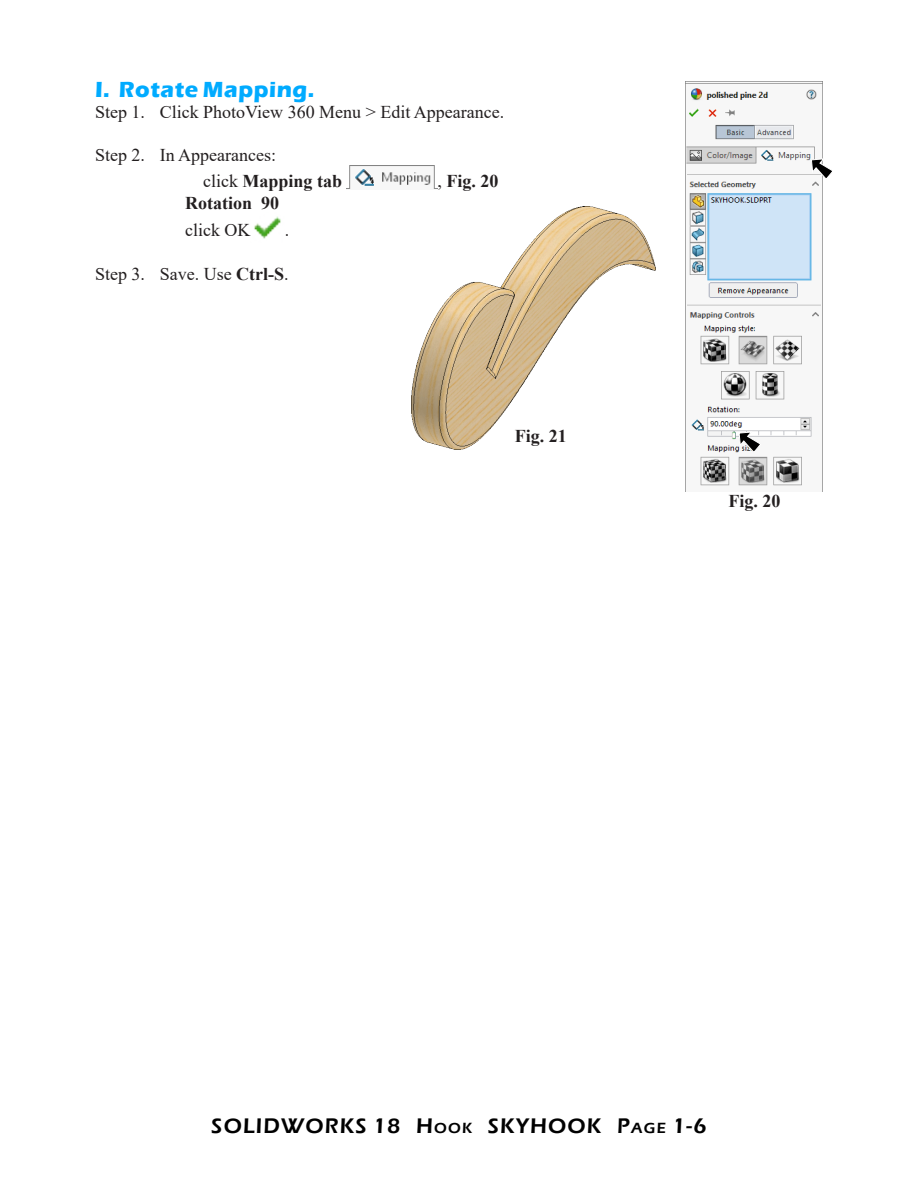
<style>
.page{position:relative;width:918px;height:1188px;background:#fff}
.page>*{position:absolute;margin:0;border:0;box-sizing:border-box;transform-origin:0 0}
.Subhead_1{font:700 22.5px "Eras ITC";letter-spacing:.025em;color:#00abff}
.t1{font:600 21.75px "Eras ITC";letter-spacing:.055em;color:#000}
.Body_text{font:18px/25.8px "Times New Roman";color:#231f20}
.Body_text-2{font:700 18px/27.6px "Times New Roman";color:#231f20}
.Fig_No{font:700 18px "Times New Roman";color:#231f20}
.s1{font-weight:700}
.s2{font-weight:400}
.s3{font-size:15.15px}
</style>
<div class="page">
<img style="left:347px;top:165px;width:91px;height:24px">
<img style="left:254px;top:216px;width:27px;height:23px">
<img style="left:412px;top:207px;width:243px;height:242px">
<img style="left:686px;top:81px;width:137px;height:410px">
<svg style="left:739px;top:432px;width:22px;height:21px"></svg>
<svg style="left:811px;top:158px;width:21px;height:22px"></svg>
<p class="Subhead_1" style="left:95px;top:76px;width:221px">I. Rotate Mapping.</p>
<p class="Body_text" style="left:95px;top:99px;width:411px">Step 1. Click PhotoView 360 Menu &gt; Edit Appearance.</p>
<p class="Body_text" style="left:203px;top:142px;width:141px;text-indent:-108px">Step 2. In Appearances:<br>click <span class="s1">Mapping tab</span></p>
<p class="Body_text-2" style="left:438px;top:167px;width:63px"><span class="s2">,</span> Fig. 20</p>
<p class="Body_text-2" style="left:185px;top:188px;width:95px">Rotation 90 <span class="s2">click OK</span></p>
<p class="Body_text" style="left:285px;top:217px;width:6px">.</p>
<p class="Body_text" style="left:95px;top:260px;width:195px">Step 3. Save. Use <span class="s1">Ctrl-S</span>.</p>
<p class="Fig_No" style="left:515px;top:423px;width:54px">Fig. 21</p>
<p class="Fig_No" style="left:728px;top:488px;width:54px">Fig. 20</p>
<p class="t1" style="left:211px;top:1114px;width:237px">SOLIDWORKS 18 H<span class="s3">OOK</span></p>
<p class="t1" style="left:488px;top:1114px;width:220px">SKYHOOK P<span class="s3">AGE</span> 1-6</p>
</div>
